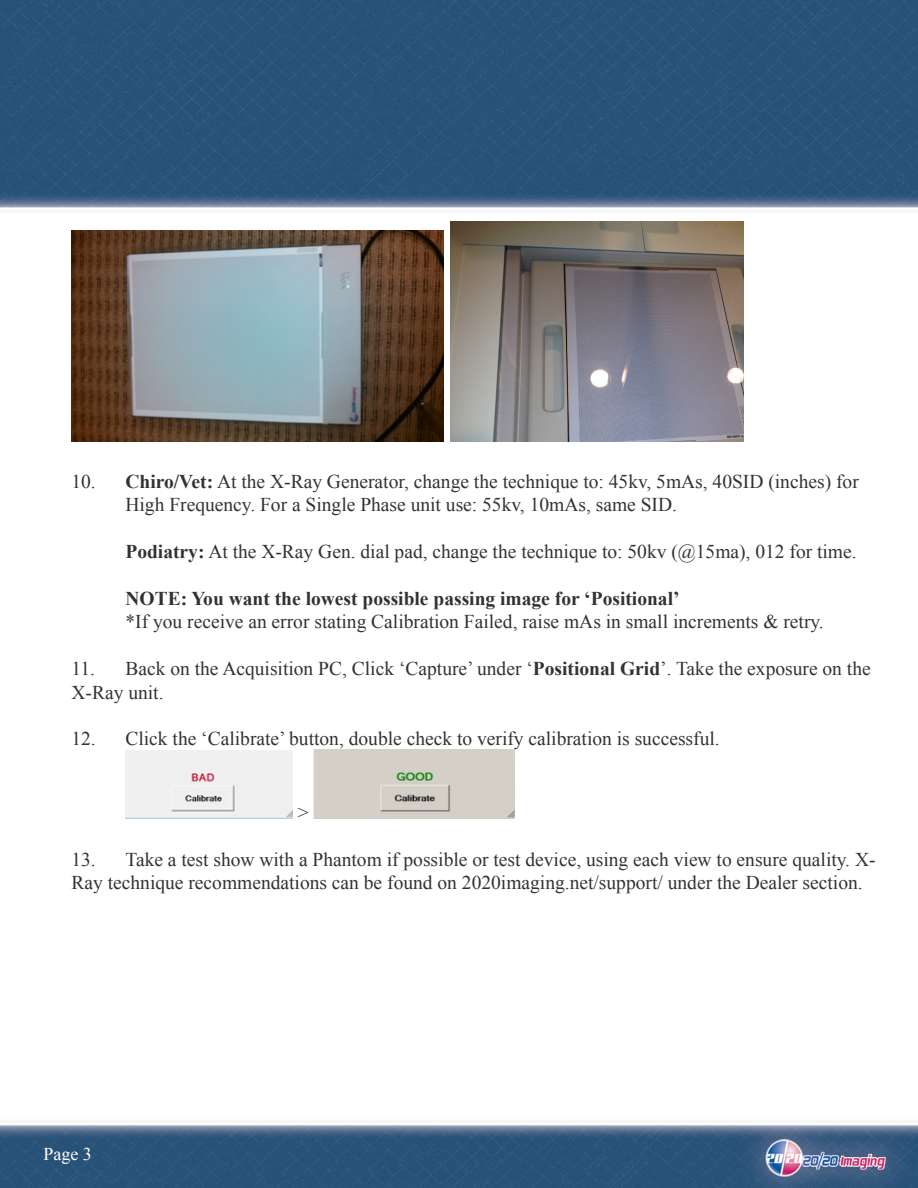
<style>
.page{position:relative;width:918px;height:1188px;background:#fff}
.page>*{position:absolute;margin:0;border:0;box-sizing:border-box;transform-origin:0 0}
.t1{font:19.5px/23.4px "Times New Roman";color:#323232}
.t2{font:700 19.5px "Times New Roman";color:#323232}
.t3{font:18px "Times New Roman";color:#fff}
.s1{font-weight:700}
</style>
<div class="page">
<img style="left:0;top:0;width:918px;height:1188px">
<img style="left:71px;top:231px;width:373px;height:210px">
<img style="left:450px;top:221px;width:293px;height:220px">
<img style="left:125px;top:750px;width:168px;height:69px">
<img style="left:314px;top:749px;width:201px;height:70px">
<p class="t1" style="left:125px;top:469px;width:735px;text-indent:-54px">10. <span class="s1">Chiro/Vet:</span> At the X-Ray Generator, change the technique to: 45kv, 5mAs, 40SID (inches) for<br>High Frequency. For a Single Phase unit use: 55kv, 10mAs, same SID.</p>
<p class="t1" style="left:125px;top:540px;width:733px"><span class="s1">Podiatry:</span> At the X-Ray Gen. dial pad, change the technique to: 50kv (@15ma), 012 for time.</p>
<p class="t2" style="left:125px;top:585px;width:556px">NOTE: You want the lowest possible passing image for ‘Positional’</p>
<p class="t1" style="left:125px;top:610px;width:700px">*If you receive an error stating Calibration Failed, raise mAs in small increments &amp; retry.</p>
<p class="t1" style="left:71px;top:657px;width:801px">11. Back on the Acquisition PC, Click ‘Capture’ under ‘<span class="s1">Positional Grid</span>’. Take the exposure on the<br>X-Ray unit.</p>
<p class="t1" style="left:71px;top:727px;width:650px">12. Click the ‘Calibrate’ button, double check to verify calibration is successful.</p>
<p class="t1" style="left:298px;top:800px;width:12px">&gt;</p>
<p class="t1" style="left:71px;top:847px;width:806px">13. Take a test show with a Phantom if possible or test device, using each view to ensure quality. X-<br>Ray technique recommendations can be found on 2020imaging.net/support/ under the Dealer section.</p>
<p class="t3" style="left:43px;top:1142px;width:50px">Page 3</p>
</div>
